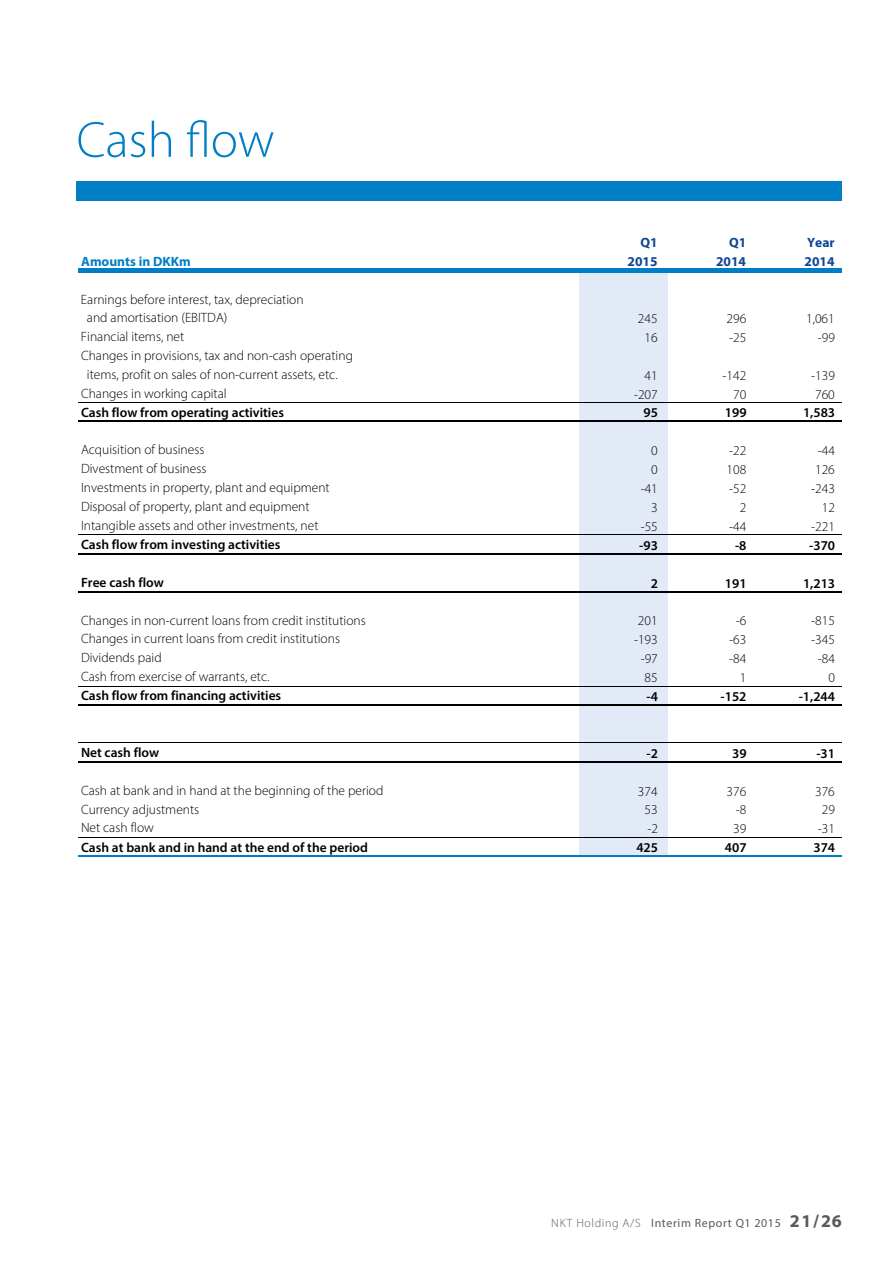
<style>
.page{position:relative;width:893px;height:1263px;background:#fff}
.page>*{position:absolute;margin:0;border:0;box-sizing:border-box;transform-origin:0 0}
.t1{font:300 51px "Myriad Pro";color:#007fc5}
.t2{font:300 13.5px/18px "Myriad Pro";color:#000}
.t3{font:600 13.5px "Myriad Pro";color:#000}
.t4{font:700 13.5px "Myriad Pro";color:#0f4694}
.t5{font:700 13.5px "Myriad Pro";color:#007ec5}
.t6{font:12px "Myriad Pro";letter-spacing:.05em;color:#58595b}
.s1{font-weight:300}
.s2{font-weight:700;font-size:18px}
</style>
<div class="page">
<div style="left:77px;top:181px;width:765px;height:19px;background:#007fc5"></div>
<div style="left:579px;top:270px;width:88px;height:586px;background:#e3eaf7"></div>
<hr style="left:78px;top:268px;width:764px;height:4px;background:#007ec5">
<hr style="left:78px;top:402px;width:764px;height:1px;background:#000">
<hr style="left:78px;top:421px;width:764px;height:1px;background:#000">
<hr style="left:78px;top:535px;width:764px;height:1px;background:#000">
<hr style="left:78px;top:553px;width:764px;height:1px;background:#000">
<hr style="left:78px;top:591px;width:764px;height:1px;background:#000">
<hr style="left:78px;top:686px;width:764px;height:1px;background:#000">
<hr style="left:78px;top:704px;width:764px;height:2px;background:#000">
<hr style="left:78px;top:743px;width:764px;height:1px;background:#000">
<hr style="left:78px;top:761px;width:764px;height:1px;background:#000">
<hr style="left:78px;top:837px;width:764px;height:1px;background:#000">
<hr style="left:78px;top:855px;width:764px;height:2px;background:#007ec5">
<h1 class="t1" style="left:77px;top:109px;width:199px">Cash flow</h1>
<p class="t4" style="left:640px;top:234px;width:19px">Q1</p>
<p class="t4" style="left:729px;top:234px;width:19px">Q1</p>
<p class="t4" style="left:807px;top:234px;width:29px">Year</p>
<p class="t5" style="left:81px;top:252px;width:111px">Amounts in DKKm</p>
<p class="t4" style="left:627px;top:252px;width:31px">2015</p>
<p class="t4" style="left:716px;top:252px;width:31px">2014</p>
<p class="t4" style="left:805px;top:252px;width:31px">2014</p>
<p class="t2" style="left:87px;top:290px;width:218px;text-indent:-6px">Earnings before interest, tax, depreciation and amortisation (EBITDA)</p>
<p class="t2" style="left:638px;top:309px;width:21px">245</p>
<p class="t2" style="left:726px;top:309px;width:21px">296</p>
<p class="t2" style="left:806px;top:309px;width:30px">1,061</p>
<p class="t2" style="left:81px;top:327px;width:105px">Financial items, net</p>
<p class="t2" style="left:645px;top:328px;width:15px">16</p>
<p class="t2" style="left:729px;top:328px;width:19px">-25</p>
<p class="t2" style="left:818px;top:328px;width:19px">-99</p>
<p class="t2" style="left:87px;top:346px;width:268px;line-height:18.9px;text-indent:-6px">Changes in provisions, tax and non-cash operating items, profit on sales of non-current assets, etc.</p>
<p class="t2" style="left:645px;top:366px;width:15px">41</p>
<p class="t2" style="left:723px;top:366px;width:25px">-142</p>
<p class="t2" style="left:811px;top:366px;width:25px">-139</p>
<p class="t2" style="left:81px;top:384px;width:147px">Changes in working capital</p>
<p class="t2" style="left:634px;top:385px;width:25px">-207</p>
<p class="t2" style="left:733px;top:385px;width:15px">70</p>
<p class="t2" style="left:815px;top:385px;width:21px">760</p>
<p class="t3" style="left:81px;top:404px;width:205px">Cash flow from operating activities</p>
<p class="t3" style="left:644px;top:404px;width:16px">95</p>
<p class="t3" style="left:725px;top:404px;width:23px">199</p>
<p class="t3" style="left:803px;top:404px;width:34px">1,583</p>
<p class="t2" style="left:81px;top:441px;width:125px">Acquisition of business</p>
<p class="t2" style="left:651px;top:442px;width:8px">0</p>
<p class="t2" style="left:729px;top:442px;width:19px">-22</p>
<p class="t2" style="left:818px;top:442px;width:19px">-44</p>
<p class="t2" style="left:81px;top:460px;width:127px">Divestment of business</p>
<p class="t2" style="left:651px;top:461px;width:8px">0</p>
<p class="t2" style="left:726px;top:461px;width:21px">108</p>
<p class="t2" style="left:815px;top:461px;width:21px">126</p>
<p class="t2" style="left:81px;top:479px;width:250px">Investments in property, plant and equipment</p>
<p class="t2" style="left:641px;top:479px;width:19px">-41</p>
<p class="t2" style="left:729px;top:479px;width:19px">-52</p>
<p class="t2" style="left:811px;top:479px;width:25px">-243</p>
<p class="t2" style="left:81px;top:497px;width:230px">Disposal of property, plant and equipment</p>
<p class="t2" style="left:651px;top:498px;width:8px">3</p>
<p class="t2" style="left:740px;top:498px;width:8px">2</p>
<p class="t2" style="left:822px;top:498px;width:15px">12</p>
<p class="t2" style="left:81px;top:516px;width:239px">Intangible assets and other investments, net</p>
<p class="t2" style="left:641px;top:517px;width:19px">-55</p>
<p class="t2" style="left:729px;top:517px;width:19px">-44</p>
<p class="t2" style="left:811px;top:517px;width:25px">-221</p>
<p class="t3" style="left:81px;top:536px;width:201px">Cash flow from investing activities</p>
<p class="t3" style="left:639px;top:537px;width:20px">-93</p>
<p class="t3" style="left:735px;top:537px;width:13px">-8</p>
<p class="t3" style="left:809px;top:537px;width:27px">-370</p>
<p class="t3" style="left:81px;top:574px;width:84px">Free cash flow</p>
<p class="t3" style="left:651px;top:574px;width:9px">2</p>
<p class="t3" style="left:725px;top:574px;width:23px">191</p>
<p class="t3" style="left:803px;top:574px;width:34px">1,213</p>
<p class="t2" style="left:81px;top:611px;width:286px">Changes in non-current loans from credit institutions</p>
<p class="t2" style="left:638px;top:612px;width:21px">201</p>
<p class="t2" style="left:736px;top:612px;width:12px">-6</p>
<p class="t2" style="left:811px;top:612px;width:25px">-815</p>
<p class="t2" style="left:81px;top:630px;width:261px">Changes in current loans from credit institutions</p>
<p class="t2" style="left:634px;top:631px;width:25px">-193</p>
<p class="t2" style="left:729px;top:631px;width:19px">-63</p>
<p class="t2" style="left:811px;top:631px;width:25px">-345</p>
<p class="t2" style="left:81px;top:649px;width:82px">Dividends paid</p>
<p class="t2" style="left:641px;top:650px;width:19px">-97</p>
<p class="t2" style="left:729px;top:650px;width:19px">-84</p>
<p class="t2" style="left:818px;top:650px;width:19px">-84</p>
<p class="t2" style="left:81px;top:668px;width:190px">Cash from exercise of warrants, etc.</p>
<p class="t2" style="left:645px;top:668px;width:15px">85</p>
<p class="t2" style="left:740px;top:668px;width:8px">1</p>
<p class="t2" style="left:828px;top:668px;width:8px">0</p>
<p class="t3" style="left:81px;top:687px;width:202px">Cash flow from financing activities</p>
<p class="t3" style="left:646px;top:688px;width:13px">-4</p>
<p class="t3" style="left:721px;top:688px;width:27px">-152</p>
<p class="t3" style="left:799px;top:688px;width:38px">-1,244</p>
<p class="t3" style="left:81px;top:744px;width:80px">Net cash flow</p>
<p class="t3" style="left:646px;top:745px;width:13px">-2</p>
<p class="t3" style="left:732px;top:745px;width:16px">39</p>
<p class="t3" style="left:816px;top:745px;width:20px">-31</p>
<p class="t2" style="left:81px;top:781px;width:304px">Cash at bank and in hand at the beginning of the period</p>
<p class="t2" style="left:638px;top:782px;width:21px">374</p>
<p class="t2" style="left:726px;top:782px;width:21px">376</p>
<p class="t2" style="left:815px;top:782px;width:21px">376</p>
<p class="t2" style="left:81px;top:800px;width:120px">Currency adjustments</p>
<p class="t2" style="left:645px;top:801px;width:15px">53</p>
<p class="t2" style="left:736px;top:801px;width:12px">-8</p>
<p class="t2" style="left:822px;top:801px;width:15px">29</p>
<p class="t2" style="left:81px;top:819px;width:74px">Net cash flow</p>
<p class="t2" style="left:647px;top:820px;width:12px">-2</p>
<p class="t2" style="left:733px;top:820px;width:15px">39</p>
<p class="t2" style="left:818px;top:820px;width:19px">-31</p>
<p class="t3" style="left:81px;top:838px;width:289px">Cash at bank and in hand at the end of the period</p>
<p class="t3" style="left:636px;top:839px;width:23px">425</p>
<p class="t3" style="left:725px;top:839px;width:23px">407</p>
<p class="t3" style="left:813px;top:839px;width:23px">374</p>
<p class="t6" style="left:551px;top:1215px;width:292px"><span class="s1">NKT Holding A/S</span> Interim Report Q1 2015 <span class="s2">21/26</span></p>
</div>
